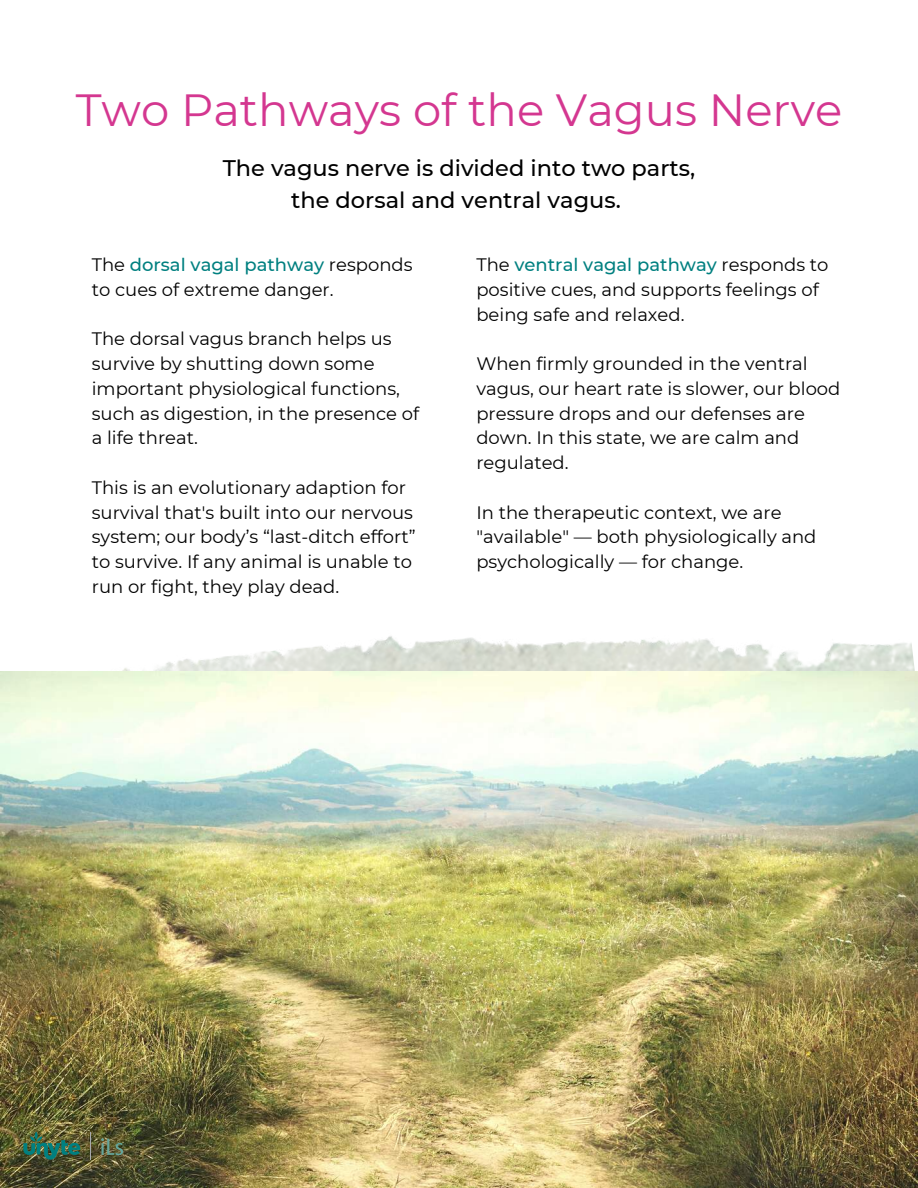
<style>
.page{position:relative;width:918px;height:1188px;background:#fff}
.page>*{position:absolute;margin:0;border:0;box-sizing:border-box;transform-origin:0 0}
.t1{font:45px "Montserrat";color:#d43790}
.t2{font:500 22.5px/31.5px "Montserrat";color:#000;text-align:center}
.t3{font:18px/24.8px "Montserrat";color:#000}
.s1{font-weight:500;color:#008080}
</style>
<div class="page">
<img style="left:122px;top:636px;width:793px;height:35px">
<img style="left:0;top:671px;width:918px;height:517px">
<svg style="left:23px;top:1132px;width:57px;height:28px;background:#41694c"></svg>
<svg style="left:90px;top:1132px;width:1px;height:28px"></svg>
<svg style="left:101px;top:1138px;width:22px;height:17px"></svg>
<h1 class="t1" style="left:76px;top:83px;width:768px">Two Pathways of the Vagus Nerve</h1>
<p class="t2" style="left:223px;top:153px;width:474px">The vagus nerve is divided into two parts, the dorsal and ventral vagus.</p>
<p class="t3" style="left:92px;top:252px;width:322px">The <span class="s1">dorsal vagal pathway</span> responds to cues of extreme danger.</p>
<p class="t3" style="left:92px;top:327px;width:329px">The dorsal vagus branch helps us survive by shutting down some important physiological functions, such as digestion, in the presence of a life threat.</p>
<p class="t3" style="left:92px;top:475px;width:325px">This is an evolutionary adaption for survival that's built into our nervous system; our body’s “last-ditch effort” to survive. If any animal is unable to run or fight, they play dead.</p>
<p class="t3" style="left:476px;top:252px;width:354px">The <span class="s1">ventral vagal pathway</span> responds to positive cues, and supports feelings of being safe and relaxed.</p>
<p class="t3" style="left:476px;top:351px;width:366px">When firmly grounded in the ventral vagus, our heart rate is slower, our blood pressure drops and our defenses are down. In this state, we are calm and regulated.</p>
<p class="t3" style="left:476px;top:500px;width:342px">In the therapeutic context, we are "available" — both physiologically and psychologically — for change.</p>
</div>
